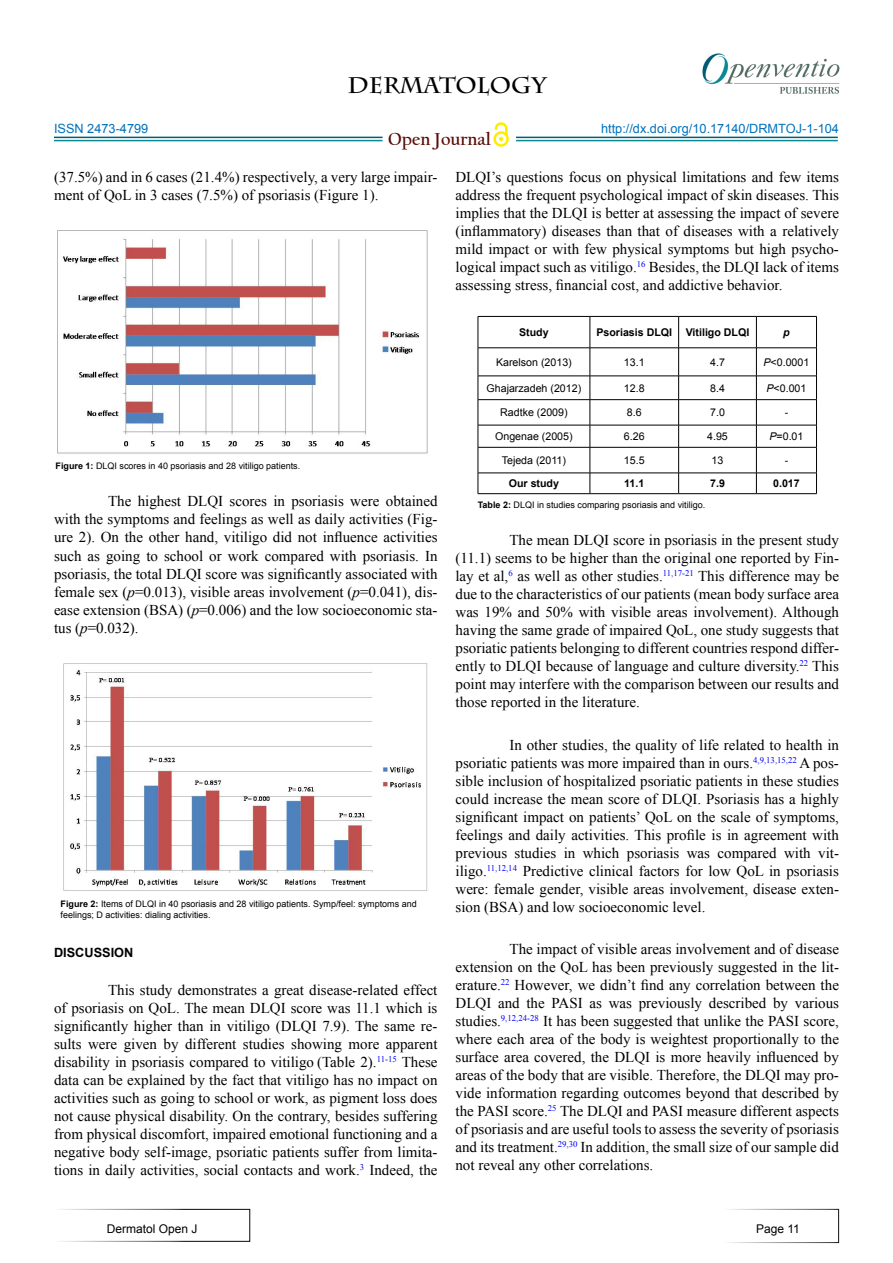
<style>
.page{position:relative;width:893px;height:1263px;background:#fff}
.page>*{position:absolute;margin:0;border:0;box-sizing:border-box;transform-origin:0 0}
.t1{font:700 22.5px "Charlemagne Std";color:#000}
.t2{font:700 18.15px "Californian FB";color:#580b05}
.t3{font:15px/18px "Times New Roman";color:#000;text-align:justify}
.t4{font:12.75px "Arial";color:#0072bc}
.t5{font:12.75px "Arial";color:#0071bc}
.t6{font:700 12.75px "Arial";color:#000}
.t7{font:12px "Arial";color:#000}
.t8{font:10.65px "Arial";color:#000}
.t9{font:700 10.65px "Arial";color:#000}
.t10{font:italic 700 10.65px "Arial";color:#000}
.t11{font:9px/10.8px "Arial";color:#000}
.s1{font-weight:700}
.s2{font-style:italic}
</style>
<div class="page">
<hr style="left:54px;top:137px;width:328px;height:1px;background:#015d75">
<hr style="left:54px;top:140px;width:328px;height:1px;background:#0a8b93">
<hr style="left:516px;top:137px;width:322px;height:1px;background:#015d75">
<hr style="left:516px;top:140px;width:322px;height:1px;background:#0a8b93">
<svg style="left:493px;top:131px;width:16px;height:16px"></svg>
<svg style="left:496px;top:134px;width:10px;height:10px"></svg>
<svg style="left:495px;top:122px;width:13px;height:19px"></svg>
<div style="left:54px;top:1209px;width:196px;height:33px;border:1px solid #fff"></div>
<div style="left:723px;top:1209px;width:116px;height:34px;border:1px solid #fff"></div>
<img style="left:702px;top:53px;width:138px;height:41px">
<img style="left:57px;top:230px;width:371px;height:224px">
<img style="left:63px;top:663px;width:365px;height:228px">
<hr style="left:478px;top:316px;width:112px;height:1px;background:#000">
<hr style="left:478px;top:317px;width:1px;height:31px;background:#000">
<hr style="left:590px;top:316px;width:89px;height:1px;background:#000">
<hr style="left:590px;top:317px;width:1px;height:31px;background:#000">
<hr style="left:679px;top:316px;width:77px;height:1px;background:#000">
<hr style="left:678px;top:317px;width:1px;height:31px;background:#000">
<hr style="left:756px;top:316px;width:61px;height:1px;background:#000">
<hr style="left:756px;top:317px;width:1px;height:31px;background:#000">
<hr style="left:816px;top:317px;width:1px;height:31px;background:#000">
<hr style="left:478px;top:348px;width:112px;height:1px;background:#000">
<hr style="left:590px;top:348px;width:89px;height:1px;background:#000">
<hr style="left:679px;top:348px;width:77px;height:1px;background:#000">
<hr style="left:756px;top:348px;width:61px;height:1px;background:#000">
<hr style="left:478px;top:376px;width:112px;height:1px;background:#000">
<hr style="left:590px;top:376px;width:89px;height:1px;background:#000">
<hr style="left:679px;top:376px;width:77px;height:1px;background:#000">
<hr style="left:756px;top:376px;width:61px;height:1px;background:#000">
<hr style="left:478px;top:399px;width:112px;height:1px;background:#000">
<hr style="left:590px;top:399px;width:89px;height:1px;background:#000">
<hr style="left:679px;top:399px;width:77px;height:1px;background:#000">
<hr style="left:756px;top:399px;width:61px;height:1px;background:#000">
<hr style="left:478px;top:425px;width:112px;height:1px;background:#000">
<hr style="left:590px;top:425px;width:89px;height:1px;background:#000">
<hr style="left:679px;top:425px;width:77px;height:1px;background:#000">
<hr style="left:756px;top:425px;width:61px;height:1px;background:#000">
<hr style="left:478px;top:447px;width:112px;height:1px;background:#000">
<hr style="left:590px;top:447px;width:89px;height:1px;background:#000">
<hr style="left:679px;top:447px;width:77px;height:1px;background:#000">
<hr style="left:756px;top:447px;width:61px;height:1px;background:#000">
<hr style="left:478px;top:473px;width:112px;height:1px;background:#000">
<svg style="left:478px;top:348px;width:1px;height:145px"></svg>
<hr style="left:590px;top:473px;width:89px;height:1px;background:#000">
<svg style="left:590px;top:348px;width:1px;height:145px"></svg>
<hr style="left:679px;top:473px;width:77px;height:1px;background:#000">
<svg style="left:678px;top:348px;width:1px;height:145px"></svg>
<hr style="left:756px;top:473px;width:61px;height:1px;background:#000">
<svg style="left:756px;top:348px;width:1px;height:145px"></svg>
<svg style="left:816px;top:349px;width:1px;height:144px"></svg>
<hr style="left:478px;top:493px;width:112px;height:1px;background:#000">
<hr style="left:590px;top:493px;width:89px;height:1px;background:#000">
<hr style="left:679px;top:493px;width:77px;height:1px;background:#000">
<hr style="left:756px;top:493px;width:61px;height:1px;background:#000">
<h1 class="t1" style="left:348px;top:72px;width:200px">DERMATOLOGY</h1>
<p class="t2" style="left:388px;top:129px;width:104px">Open Journal</p>
<p class="t4" style="left:601px;top:120px;width:239px">http://dx.doi.org/10.17140/DRMTOJ-1-104</p>
<p class="t5" style="left:54px;top:120px;width:96px">ISSN 2473-4799</p>
<p class="t3" style="left:54px;top:168px;width:385px">(37.5%) and in 6 cases (21.4%) respectively, a very large impair&shy;ment of QoL in 3 cases (7.5%) of psoriasis (Figure 1).</p>
<p class="t3" style="left:455px;top:168px;width:385px">DLQI’s questions focus on physical limitations and few items address the frequent psychological impact of skin diseases. This implies that the DLQI is better at assessing the impact of severe (inflammatory) diseases than that of diseases with a relatively mild impact or with few physical symptoms but high psycho&shy;logical impact such as vitiligo.<sup>16</sup> Besides, the DLQI lack of items assessing stress, financial cost, and addictive behavior.</p>
<p class="t11" style="left:56px;top:461px;width:246px"><span class="s1">Figure 1:</span> DLQI scores in 40 psoriasis and 28 vitiligo patients.</p>
<p class="t3" style="left:54px;top:492px;width:385px;text-indent:54px">The highest DLQI scores in psoriasis were obtained with the symptoms and feelings as well as daily activities (Fig&shy;ure 2). On the other hand, vitiligo did not influence activities such as going to school or work compared with psoriasis. In psoriasis, the total DLQI score was significantly associated with female sex (<span class="s2">p</span>=0.013), visible areas involvement (<span class="s2">p</span>=0.041), dis&shy;ease extension (BSA) (<span class="s2">p</span>=0.006) and the low socioeconomic sta&shy;tus (<span class="s2">p</span>=0.032).</p>
<p class="t11" style="left:61px;top:898px;width:358px"><span class="s1">Figure 2:</span> Items of DLQI in 40 psoriasis and 28 vitiligo patients. Symp/feel: symptoms and feelings; D activities: dialing activities.</p>
<p class="t6" style="left:54px;top:943px;width:81px">DISCUSSION</p>
<p class="t3" style="left:54px;top:980px;width:385px;text-indent:54px">This study demonstrates a great disease-related effect of psoriasis on QoL. The mean DLQI score was 11.1 which is significantly higher than in vitiligo (DLQI 7.9). The same re&shy;sults were given by different studies showing more apparent disability in psoriasis compared to vitiligo (Table 2).<sup>11-15</sup> These data can be explained by the fact that vitiligo has no impact on activities such as going to school or work, as pigment loss does not cause physical disability. On the contrary, besides suffering from physical discomfort, impaired emotional functioning and a negative body self-image, psoriatic patients suffer from limita&shy;tions in daily activities, social contacts and work.<sup>3</sup> Indeed, the</p>
<p class="t9" style="left:519px;top:325px;width:31px">Study</p>
<p class="t9" style="left:596px;top:325px;width:77px">Psoriasis DLQI</p>
<p class="t9" style="left:686px;top:325px;width:65px">Vitiligo DLQI</p>
<p class="t10" style="left:783px;top:325px;width:8px">p</p>
<p class="t8" style="left:496px;top:355px;width:77px">Karelson (2013)</p>
<p class="t8" style="left:624px;top:355px;width:22px">13.1</p>
<p class="t8" style="left:710px;top:355px;width:16px">4.7</p>
<p class="t8" style="left:763px;top:355px;width:47px"><span class="s2">P</span>&lt;0.0001</p>
<p class="t8" style="left:487px;top:381px;width:96px">Ghajarzadeh (2012)</p>
<p class="t8" style="left:624px;top:381px;width:22px">12.8</p>
<p class="t8" style="left:710px;top:381px;width:16px">8.4</p>
<p class="t8" style="left:766px;top:381px;width:41px"><span class="s2">P</span>&lt;0.001</p>
<p class="t8" style="left:500px;top:405px;width:69px">Radtke (2009)</p>
<p class="t8" style="left:627px;top:405px;width:16px">8.6</p>
<p class="t8" style="left:710px;top:405px;width:16px">7.0</p>
<p class="t8" style="left:785px;top:405px;width:5px">-</p>
<p class="t8" style="left:495px;top:429px;width:79px">Ongenae (2005)</p>
<p class="t8" style="left:624px;top:429px;width:22px">6.26</p>
<p class="t8" style="left:707px;top:429px;width:22px">4.95</p>
<p class="t8" style="left:769px;top:429px;width:36px"><span class="s2">P</span>=0.01</p>
<p class="t8" style="left:502px;top:453px;width:66px">Tejeda (2011)</p>
<p class="t8" style="left:624px;top:453px;width:22px">15.5</p>
<p class="t8" style="left:712px;top:453px;width:13px">13</p>
<p class="t8" style="left:785px;top:453px;width:5px">-</p>
<p class="t9" style="left:509px;top:476px;width:52px">Our study</p>
<p class="t9" style="left:624px;top:476px;width:22px">11.1</p>
<p class="t9" style="left:710px;top:476px;width:16px">7.9</p>
<p class="t9" style="left:773px;top:476px;width:28px">0.017</p>
<p class="t11" style="left:478px;top:499px;width:229px"><span class="s1">Table 2:</span> DLQI in studies comparing psoriasis and vitiligo.</p>
<p class="t3" style="left:455px;top:531px;width:385px;text-indent:54px">The mean DLQI score in psoriasis in the present study (11.1) seems to be higher than the original one reported by Fin&shy;lay et al,<sup>6</sup> as well as other studies.<sup>11,17-21</sup> This difference may be due to the characteristics of our patients (mean body surface area was 19% and 50% with visible areas involvement). Although having the same grade of impaired QoL, one study suggests that psoriatic patients belonging to different countries respond differ&shy;ently to DLQI because of language and culture diversity.<sup>22</sup> This point may interfere with the comparison between our results and those reported in the literature.</p>
<p class="t3" style="left:455px;top:736px;width:385px;text-indent:54px">In other studies, the quality of life related to health in psoriatic patients was more impaired than in ours.<sup>4,9,13,15,22</sup> A pos&shy;sible inclusion of hospitalized psoriatic patients in these studies could increase the mean score of DLQI. Psoriasis has a highly significant impact on patients’ QoL on the scale of symptoms, feelings and daily activities. This profile is in agreement with previous studies in which psoriasis was compared with vit&shy;iligo.<sup>11,12,14</sup> Predictive clinical factors for low QoL in psoriasis were: female gender, visible areas involvement, disease exten&shy;sion (BSA) and low socioeconomic level.</p>
<p class="t3" style="left:455px;top:940px;width:385px;text-indent:54px">The impact of visible areas involvement and of disease extension on the QoL has been previously suggested in the lit&shy;erature.<sup>22</sup> However, we didn’t find any correlation between the DLQI and the PASI as was previously described by various studies.<sup>9,12,24-28</sup> It has been suggested that unlike the PASI score, where each area of the body is weightest proportionally to the surface area covered, the DLQI is more heavily influenced by areas of the body that are visible. Therefore, the DLQI may pro&shy;vide information regarding outcomes beyond that described by the PASI score.<sup>25</sup> The DLQI and PASI measure different aspects of psoriasis and are useful tools to assess the severity of psoriasis and its treatment.<sup>29,30</sup> In addition, the small size of our sample did not reveal any other correlations.</p>
<p class="t7" style="left:107px;top:1221px;width:92px">Dermatol Open J</p>
<p class="t7" style="left:756px;top:1221px;width:45px">Page 11</p>
</div>
